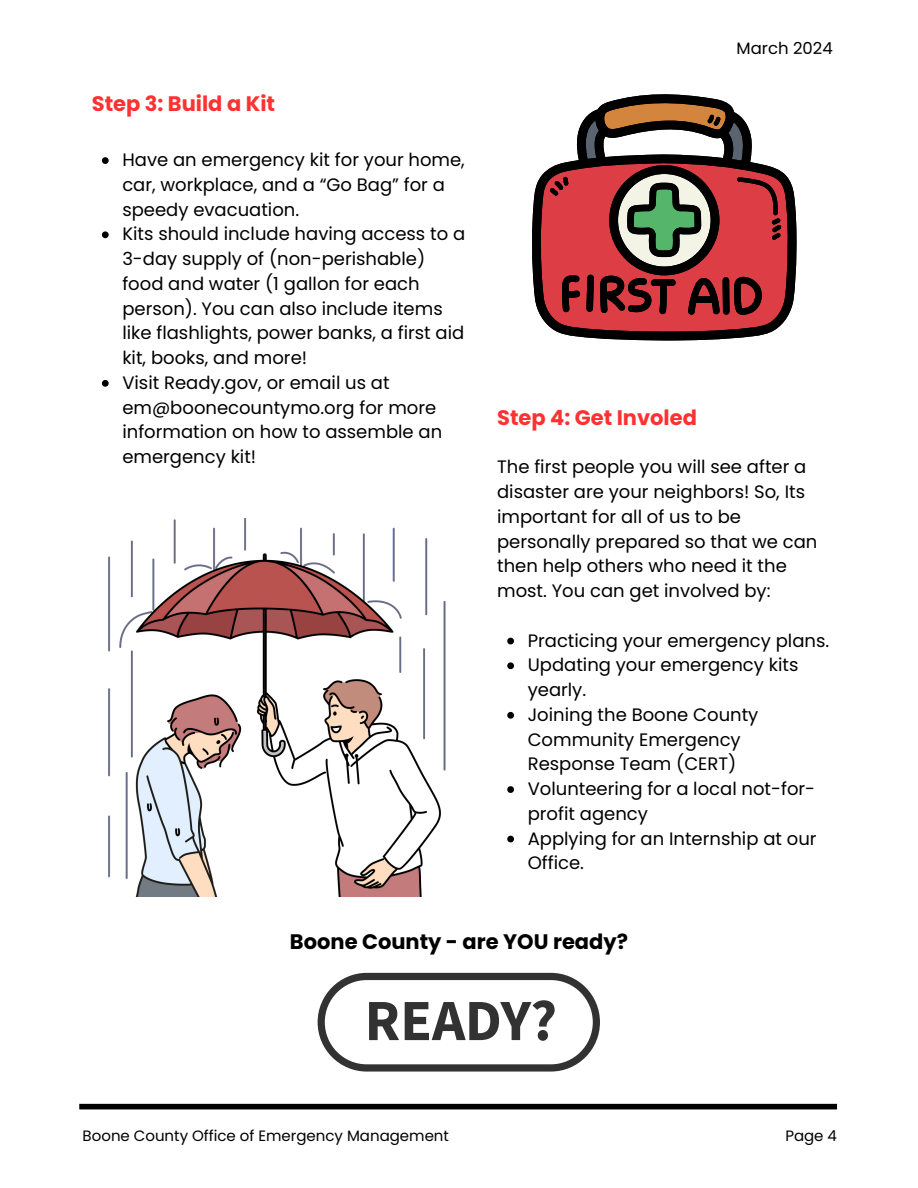
<style>
.page{position:relative;width:918px;height:1188px;background:#fff}
.page>*{position:absolute;margin:0;border:0;box-sizing:border-box;transform-origin:0 0}
.t1{font:700 21px "Poppins";color:#ff3131}
.t2{font:700 21px "Poppins";color:#000}
.t3{font:18px/24.8px "Poppins";color:#000}
.t4{font:16.5px "Poppins";color:#000}
.t5{font:15px "Poppins";color:#000}
</style>
<div class="page">
<div style="left:79px;top:1104px;width:758px;height:5px;background:#000"></div>
<svg style="left:532px;top:94px;width:265px;height:246px"></svg>
<svg style="left:540px;top:101px;width:249px;height:231px;background:#9f5957"></svg>
<img style="left:108px;top:519px;width:338px;height:378px">
<svg style="left:318px;top:973px;width:282px;height:99px"></svg>
<svg style="left:102px;top:157px;width:7px;height:7px"></svg>
<svg style="left:102px;top:231px;width:7px;height:7px"></svg>
<svg style="left:102px;top:380px;width:7px;height:7px"></svg>
<svg style="left:507px;top:638px;width:7px;height:6px"></svg>
<svg style="left:507px;top:662px;width:7px;height:7px"></svg>
<svg style="left:507px;top:712px;width:7px;height:7px"></svg>
<svg style="left:507px;top:786px;width:7px;height:7px"></svg>
<svg style="left:507px;top:836px;width:7px;height:6px"></svg>
<p class="t1" style="left:92px;top:89px;width:185px">Step 3: Build a Kit</p>
<p class="t3" style="left:122px;top:148px;width:344px">Have an emergency kit for your home, car, workplace, and a “Go Bag” for a speedy evacuation.</p>
<p class="t3" style="left:122px;top:222px;width:344px">Kits should include having access to a 3-day supply of (non-perishable) food and water (1 gallon for each person). You can also include items like flashlights, power banks, a first aid kit, books, and more!</p>
<h2 class="t3" style="left:122px;top:370px;width:321px">Visit Ready.gov, or email us at em@boonecountymo.org for more information on how to assemble an emergency kit!</h2>
<p class="t4" style="left:737px;top:37px;width:98px">March 2024</p>
<p class="t1" style="left:497px;top:403px;width:201px">Step 4: Get Involed</p>
<h1 class="t3" style="left:497px;top:455px;width:322px">The first people you will see after a disaster are your neighbors! So, Its important for all of us to be personally prepared so that we can then help others who need it the most. You can get involved by:</h1>
<h2 class="t3" style="left:528px;top:628px;width:303px">Practicing your emergency plans.</h2>
<p class="t3" style="left:528px;top:653px;width:272px">Updating your emergency kits yearly.</p>
<p class="t3" style="left:528px;top:702px;width:232px">Joining the Boone County<br>Community Emergency<br>Response Team (CERT)</p>
<p class="t3" style="left:528px;top:776px;width:289px">Volunteering for a local not-for&shy;profit agency</p>
<p class="t3" style="left:528px;top:826px;width:290px">Applying for an Internship at our<br>Office.</p>
<h1 class="t2" style="left:290px;top:927px;width:340px">Boone County - are YOU ready?</h1>
<p class="t5" style="left:83px;top:1125px;width:368px">Boone County Office of Emergency Management</p>
<p class="t5" style="left:785px;top:1125px;width:53px">Page 4</p>
</div>
